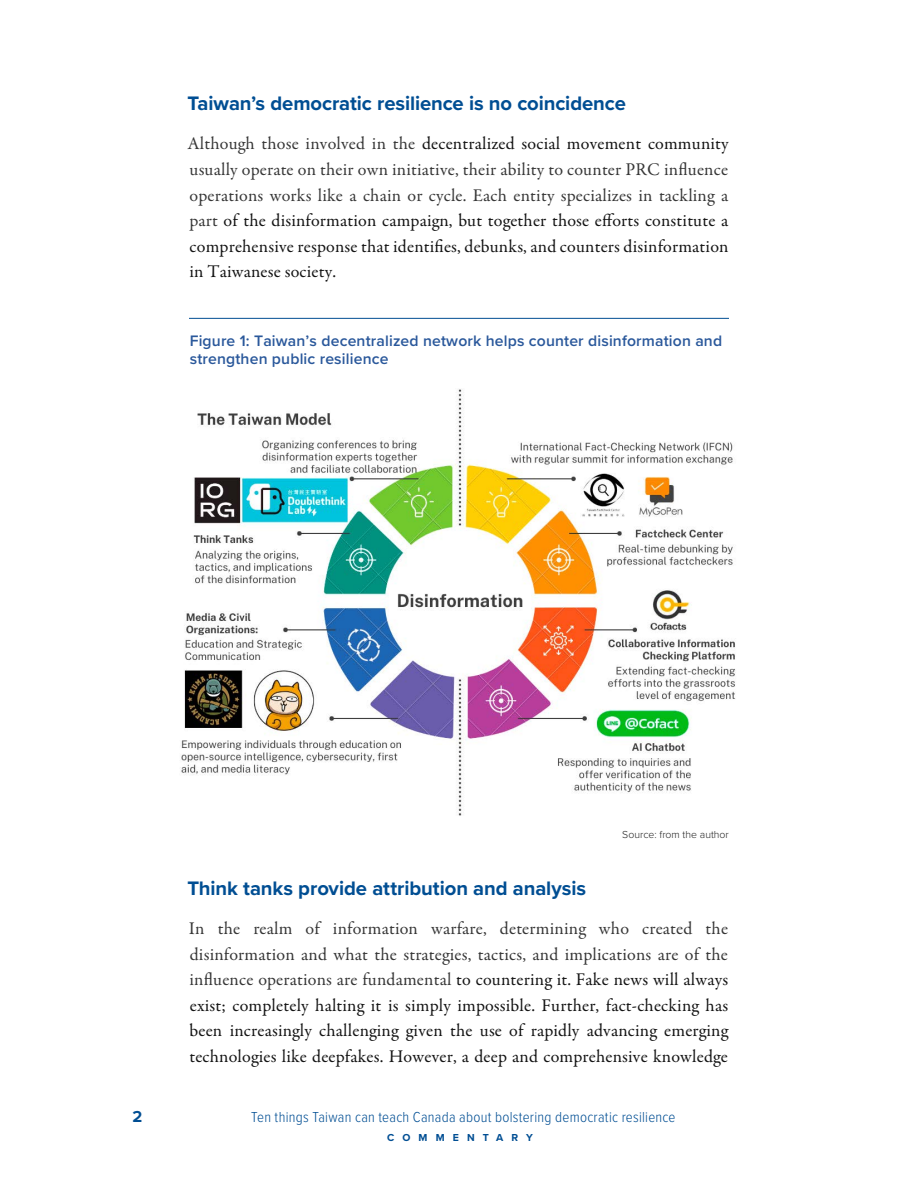
<style>
.page{position:relative;width:918px;height:1188px;background:#fff}
.page>*{position:absolute;margin:0;border:0;box-sizing:border-box;transform-origin:0 0}
.t1{font:700 20.25px "Proxima Nova";letter-spacing:-.005em;color:#004e93}
.t2{font:18px/25.5px "Garamond Premr Pro";letter-spacing:.01em;color:#131313;text-align:justify}
.t3{font:700 16.5px "Proxima Nova";color:#004e93}
.t4{font:600 15.75px/18px "Proxima Nova";letter-spacing:.01em;color:#2a589b}
.t5{font:300 15px "Proxima Nova Cond";letter-spacing:.015em;color:#004e93}
.t6{font:300 10.5px "Proxima Nova";color:#212121}
.t7{font:700 10.5px "Proxima Nova";letter-spacing:.77em;color:#004e93}
.s1{color:#363636}
</style>
<div class="page">
<img style="left:181px;top:389px;width:555px;height:427px">
<hr style="left:189px;top:318px;width:540px;height:1px;background:#004e93">
<p class="t1" style="left:187px;top:89px;width:440px">Taiwan’s democratic resilience is no coincidence</p>
<p class="t2" style="left:188px;top:132px;width:543px"><span class="s1">Although those involved in the</span> decentralized social movement community <span class="s1">usually operate on their own initiative, their ability to counter PRC influence operations works like a chain or cycle. Each entity specializes in tackling a part</span> of the disinformation campaign, but together those efforts constitute a comprehensive response that identifies, debunks, and counters disinformation in Taiwanese society.</p>
<p class="t4" style="left:190px;top:331px;width:534px">Figure 1: Taiwan’s decentralized network helps counter disinformation and strengthen public resilience</p>
<p class="t6" style="left:622px;top:826px;width:108px">Source: from the author</p>
<p class="t1" style="left:187px;top:873px;width:400px">Think tanks provide attribution and analysis</p>
<p class="t2" style="left:189px;top:916px;width:541px"><span class="s1">In the realm of information warfare, determining who created the disinformation and what the strategies, tactics, and implications are of the influence operations are fundamental</span> to countering it. Fake news will always exist; completely halting it is simply impossible. Further, fact-checking has been increasingly challenging given the use of rapidly advancing emerging technologies like deepfakes. However, a deep and comprehensive knowledge</p>
<p class="t3" style="left:132px;top:1104px;width:11px">2</p>
<p class="t5" style="left:251px;top:1106px;width:426px">Ten things Taiwan can teach Canada about bolstering democratic resilience</p>
<p class="t7" style="left:387px;top:1130px;width:147px">COMMENTARY</p>
</div>
